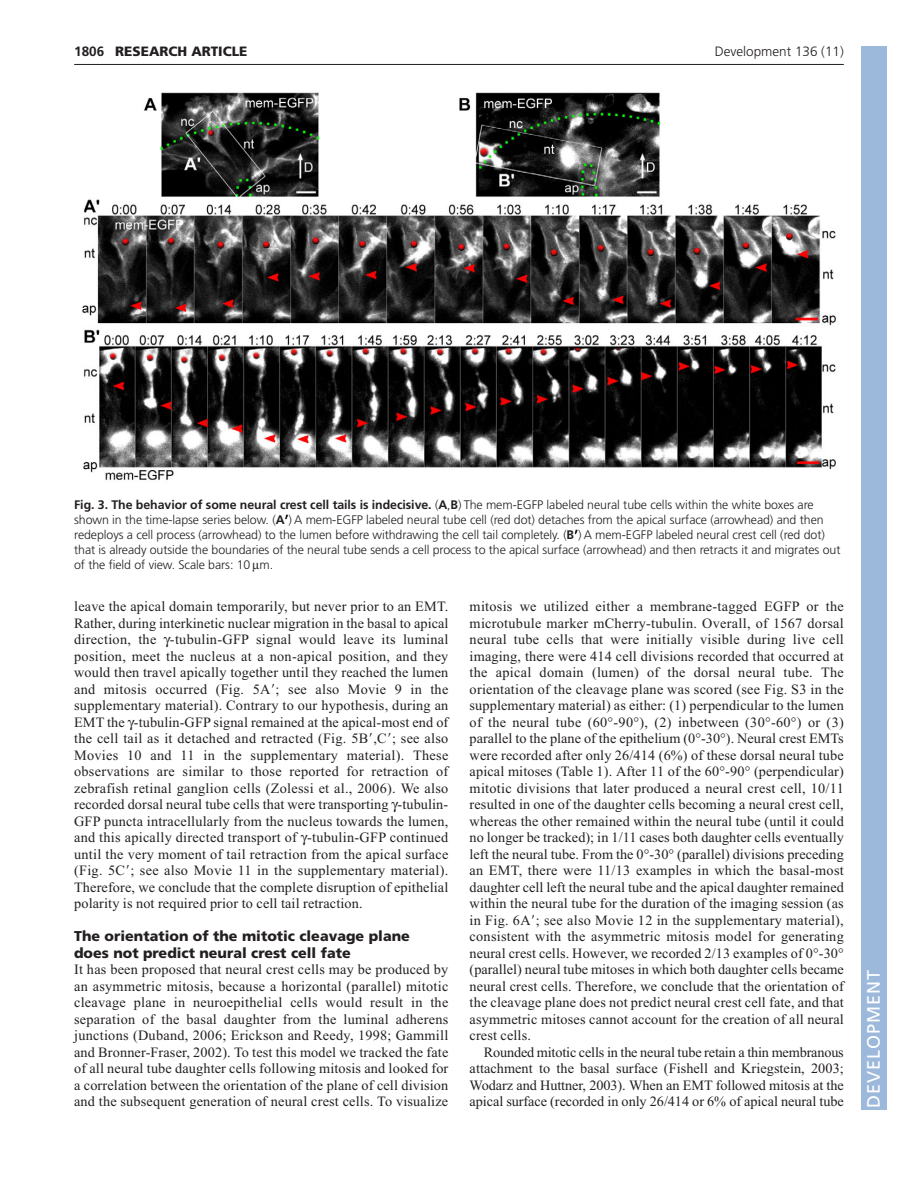
<style>
.page{position:relative;width:918px;height:1188px;background:#fff}
.page>*{position:absolute;margin:0;border:0;box-sizing:border-box;transform-origin:0 0}
.t1{font:18px "Frutiger LT Std";letter-spacing:.055em;color:#fff}
.t2{font:14.25px/16.5px "Times New Roman";letter-spacing:.01em;color:#231f20;text-align:justify}
.t3{font:900 14.25px/16.5px "Frutiger LT Std";color:#231f20}
.t4{font:300 13.5px "Frutiger LT Std";color:#231f20}
.t5{font:900 13.5px "Frutiger LT Std";color:#231f20}
.t6{font:700 13.5px "Frutiger LT Std";color:#231f20}
.t7{font:300 12.3px/15px "Frutiger LT Std";letter-spacing:-.005em;color:#231f20}
.s1{font-weight:700}
.s2{font-family:"Mathematical Pi One";font-weight:400}
.s3{font-family:"Mathematical Pi One"}
</style>
<div class="page">
<hr style="left:74px;top:64px;width:770px;height:1px;background:#231f20">
<img style="left:82px;top:92px;width:754px;height:388px">
<div style="left:861px;top:46px;width:25px;height:1064px;background:#9cb9db"></div>
<p class="t6" style="left:74px;top:46px;width:32px">1806</p>
<p class="t5" style="left:115px;top:46px;width:134px">RESEARCH ARTICLE</p>
<p class="t4" style="left:715px;top:46px;width:131px">Development 136 (11)</p>
<p class="t7" style="left:74px;top:498px;width:768px"><span class="s1">Fig. 3. The behavior of some neural crest cell tails is indecisive.</span> (<span class="s1">A</span>,<span class="s1">B</span>) The mem-EGFP labeled neural tube cells within the white boxes are shown in the time-lapse series below. (<span class="s1">A</span><span class="s2">-</span>) A mem-EGFP labeled neural tube cell (red dot) detaches from the apical surface (arrowhead) and then redeploys a cell process (arrowhead) to the lumen before withdrawing the cell tail completely. (<span class="s1">B</span><span class="s2">-</span>) A mem-EGFP labeled neural crest cell (red dot) that is already outside the boundaries of the neural tube sends a cell process to the apical surface (arrowhead) and then retracts it and migrates out of the field of view. Scale bars: 10 m.</p>
<p class="t2" style="left:74px;top:600px;width:376px">leave the apical domain temporarily, but never prior to an EMT.<br>Rather, during interkinetic nuclear migration in the basal to apical direction, the -tubulin-GFP signal would leave its luminal position, meet the nucleus at a non-apical position, and they would then travel apically together until they reached the lumen and mitosis occurred (Fig. 5A<span class="s3">-</span>; see also Movie 9 in the supplementary material). Contrary to our hypothesis, during an EMT the -tubulin-GFP signal remained at the apical-most end of the cell tail as it detached and retracted (Fig. 5B<span class="s3">-</span>,C<span class="s3">-</span>; see also Movies 10 and 11 in the supplementary material). These observations are similar to those reported for retraction of zebrafish retinal ganglion cells (Zolessi et al., 2006). We also recorded dorsal neural tube cells that were transporting -tubulin-GFP puncta intracellularly from the nucleus towards the lumen, and this apically directed transport of -tubulin-GFP continued until the very moment of tail retraction from the apical surface (Fig. 5C<span class="s3">-</span>; see also Movie 11 in the supplementary material).<br>Therefore, we conclude that the complete disruption of epithelial polarity is not required prior to cell tail retraction.</p>
<p class="t3" style="left:74px;top:929px;width:337px">The orientation of the mitotic cleavage plane does not predict neural crest cell fate</p>
<p class="t2" style="left:74px;top:963px;width:376px">It has been proposed that neural crest cells may be produced by an asymmetric mitosis, because a horizontal (parallel) mitotic cleavage plane in neuroepithelial cells would result in the separation of the basal daughter from the luminal adherens junctions (Duband, 2006; Erickson and Reedy, 1998; Gammill and Bronner-Fraser, 2002). To test this model we tracked the fate of all neural tube daughter cells following mitosis and looked for a correlation between the orientation of the plane of cell division and the subsequent generation of neural crest cells. To visualize</p>
<p class="t2" style="left:470px;top:600px;width:376px">mitosis we utilized either a membrane-tagged EGFP or the microtubule marker mCherry-tubulin. Overall, of 1567 dorsal neural tube cells that were initially visible during live cell imaging, there were 414 cell divisions recorded that occurred at the apical domain (lumen) of the dorsal neural tube. The orientation of the cleavage plane was scored (see Fig. S3 in the supplementary material) as either: (1) perpendicular to the lumen of the neural tube (60°-90°), (2) inbetween (30°-60°) or (3) parallel to the plane of the epithelium (0°-30°). Neural crest EMTs were recorded after only 26/414 (6%) of these dorsal neural tube apical mitoses (Table 1). After 11 of the 60°-90° (perpendicular) mitotic divisions that later produced a neural crest cell, 10/11 resulted in one of the daughter cells becoming a neural crest cell, whereas the other remained within the neural tube (until it could no longer be tracked); in 1/11 cases both daughter cells eventually left the neural tube. From the 0°-30° (parallel) divisions preceding an EMT, there were 11/13 examples in which the basal-most daughter cell left the neural tube and the apical daughter remained within the neural tube for the duration of the imaging session (as in Fig. 6A<span class="s3">-</span>; see also Movie 12 in the supplementary material), consistent with the asymmetric mitosis model for generating neural crest cells. However, we recorded 2/13 examples of 0°-30° (parallel) neural tube mitoses in which both daughter cells became neural crest cells. Therefore, we conclude that the orientation of the cleavage plane does not predict neural crest cell fate, and that asymmetric mitoses cannot account for the creation of all neural crest cells.</p>
<p class="t2" style="left:470px;top:1045px;width:376px;text-indent:14px">Rounded mitotic cells in the neural tube retain a thin membranous attachment to the basal surface (Fishell and Kriegstein, 2003; Wodarz and Huttner, 2003). When an EMT followed mitosis at the apical surface (recorded in only 26/414 or 6% of apical neural tube</p>
<p class="t1" style="left:863px;top:1108px;width:140px;rotate:-90deg">DEVELOPMENT</p>
</div>
